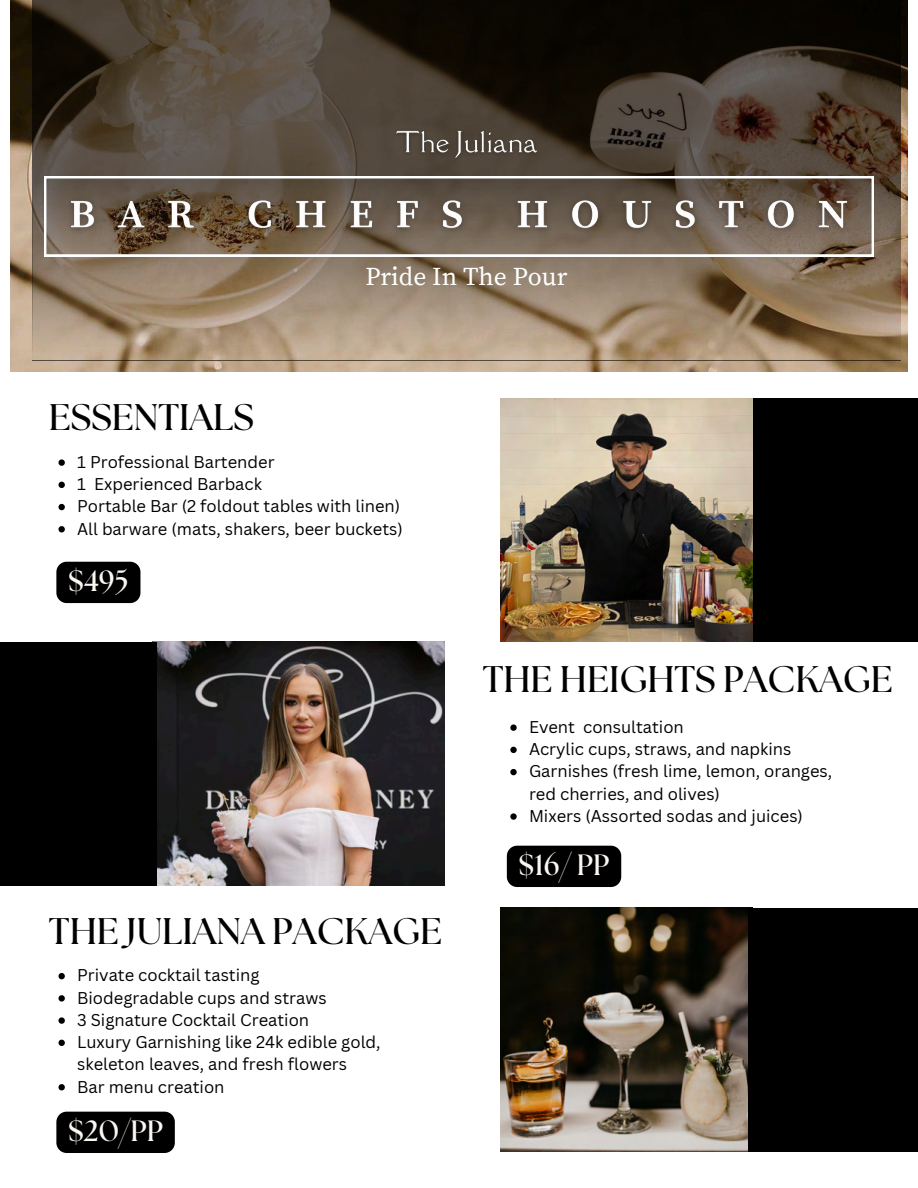
<style>
.page{position:relative;width:918px;height:1188px;background:#fff}
.page>*{position:absolute;margin:0;border:0;box-sizing:border-box;transform-origin:0 0}
.t1{font:700 37.05px "The Seasons";color:#000}
.t2{font:700 29.25px "The Seasons";color:#faf6f1}
.t3{font:25.5px "Source Serif Pro";color:#fff}
.t4{font:16.65px/22.2px "Canva Sans";color:#000}
</style>
<div class="page">
<img style="left:10px;top:0;width:898px;height:371px">
<img style="left:501px;top:398px;width:247px;height:244px">
<img style="left:156px;top:642px;width:288px;height:244px">
<img style="left:501px;top:908px;width:247px;height:244px">
<div style="left:0;top:642px;width:156px;height:244px;background:#000"></div>
<div style="left:748px;top:398px;width:170px;height:244px;background:#000"></div>
<div style="left:748px;top:908px;width:170px;height:244px;background:#000"></div>
<svg style="left:32px;top:0;width:869px;height:361px"></svg>
<svg style="left:44px;top:176px;width:830px;height:80px"></svg>
<img style="left:60px;top:190px;width:812px;height:52px">
<img style="left:387px;top:122px;width:159px;height:46px">
<svg style="left:59px;top:459px;width:6px;height:7px"></svg>
<svg style="left:59px;top:482px;width:6px;height:6px"></svg>
<svg style="left:59px;top:504px;width:6px;height:6px"></svg>
<svg style="left:59px;top:526px;width:6px;height:6px"></svg>
<div style="left:56px;top:562px;width:84px;height:41px;background:#000;border-radius:10px"></div>
<svg style="left:510px;top:724px;width:7px;height:7px"></svg>
<svg style="left:510px;top:747px;width:7px;height:6px"></svg>
<svg style="left:510px;top:769px;width:7px;height:6px"></svg>
<svg style="left:510px;top:813px;width:7px;height:7px"></svg>
<div style="left:507px;top:846px;width:114px;height:41px;background:#000;border-radius:10px"></div>
<svg style="left:59px;top:973px;width:6px;height:6px"></svg>
<svg style="left:59px;top:995px;width:6px;height:7px"></svg>
<svg style="left:59px;top:1017px;width:6px;height:7px"></svg>
<svg style="left:59px;top:1040px;width:6px;height:6px"></svg>
<svg style="left:59px;top:1084px;width:6px;height:6px"></svg>
<div style="left:56px;top:1112px;width:119px;height:41px;background:#000;border-radius:10px"></div>
<p class="t3" style="left:365px;top:262px;width:204px">Pride In The Pour</p>
<p class="t1" style="left:49px;top:401px;width:207px">ESSENTIALS</p>
<p class="t4" style="left:77px;top:450px;width:199px">1 Professional Bartender</p>
<p class="t4" style="left:77px;top:473px;width:186px">1 Experienced Barback</p>
<p class="t4" style="left:77px;top:495px;width:325px">Portable Bar (2 foldout tables with linen)</p>
<h2 class="t4" style="left:77px;top:517px;width:327px">All barware (mats, shakers, beer buckets)</h2>
<p class="t2" style="left:68px;top:567px;width:62px">$495</p>
<p class="t1" style="left:49px;top:914px;width:395px">THE JULIANA PACKAGE</p>
<h2 class="t4" style="left:77px;top:964px;width:184px">Private cocktail tasting</h2>
<h1 class="t4" style="left:77px;top:986px;width:251px">Biodegradable cups and straws</h1>
<p class="t4" style="left:77px;top:1008px;width:234px">3 Signature Cocktail Creation</p>
<p class="t4" style="left:77px;top:1031px;width:305px">Luxury Garnishing like 24k edible gold, skeleton leaves, and fresh flowers</p>
<p class="t4" style="left:77px;top:1075px;width:149px">Bar menu creation</p>
<p class="t2" style="left:68px;top:1117px;width:97px">$20/PP</p>
<p class="t1" style="left:483px;top:663px;width:412px">THE HEIGHTS PACKAGE</p>
<p class="t4" style="left:529px;top:715px;width:156px">Event consultation</p>
<h1 class="t4" style="left:529px;top:738px;width:264px">Acrylic cups, straws, and napkins</h1>
<p class="t4" style="left:529px;top:760px;width:305px">Garnishes (fresh lime, lemon, oranges, red cherries, and olives)</p>
<p class="t4" style="left:529px;top:804px;width:275px">Mixers (Assorted sodas and juices)</p>
<p class="t2" style="left:519px;top:851px;width:92px">$16/ PP</p>
</div>
